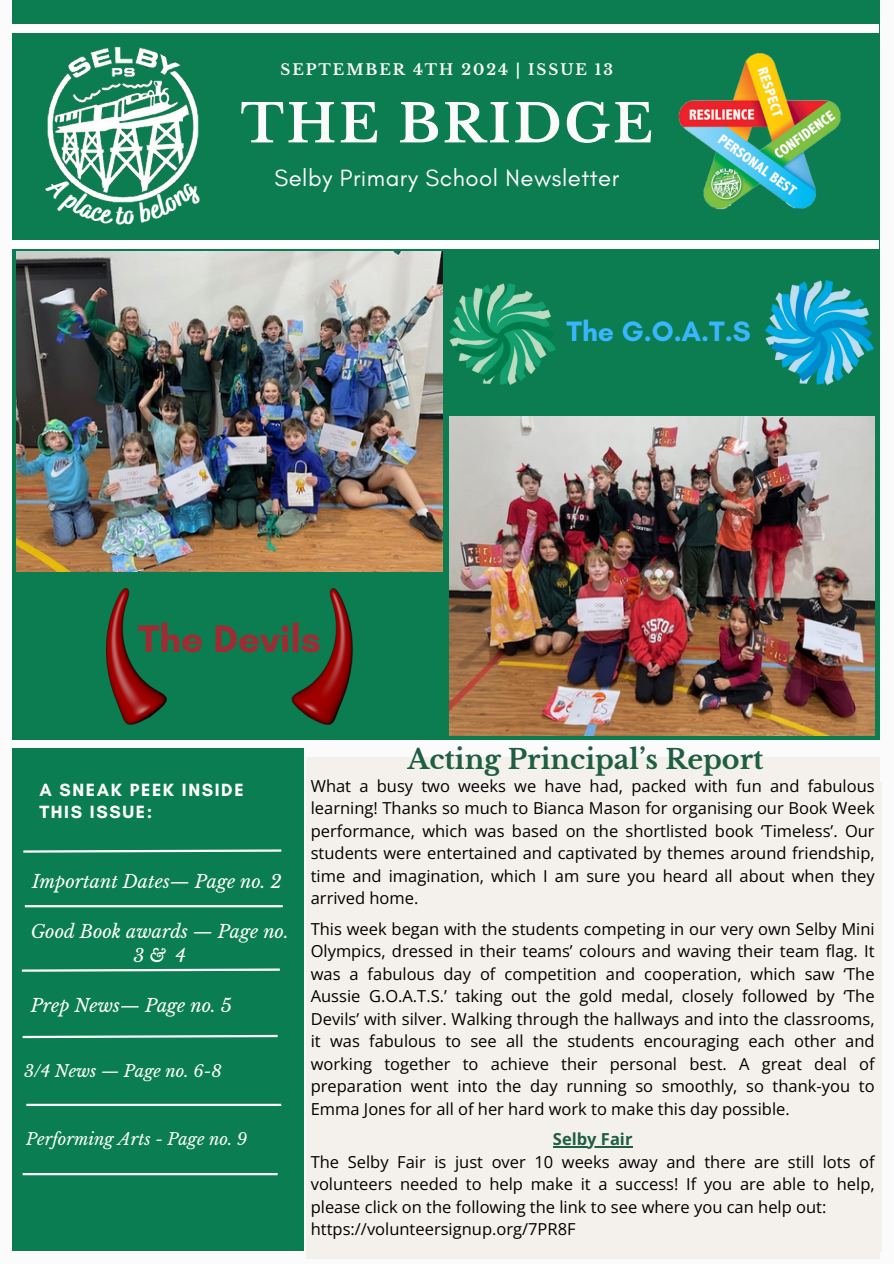
<style>
.page{position:relative;width:894px;height:1264px;background:#fff}
.page>*{position:absolute;margin:0;border:0;box-sizing:border-box;transform-origin:0 0}
.t1{font:700 52.5px "Libre Baskerville";letter-spacing:.05em;color:#fbfbfb}
.t2{font:700 39px "Glacial Indifference";color:#9f2c32}
.t3{font:700 28.5px "Glacial Indifference";color:#38b6ff}
.t4{font:700 27px "Libre Baskerville";color:#1e5e41}
.t5{font:24px "Glacial Indifference";letter-spacing:.02em;color:#fbfbfb}
.t6{font:italic 18px/24.8px "Libre Baskerville";color:#fff;text-align:center}
.t7{font:700 18px/22.5px "Glacial Indifference";letter-spacing:.09em;color:#fff}
.t8{font:16.5px/22.5px "Open Sans";color:#000;text-align:justify}
.t9{font:italic 16.5px "Libre Baskerville";color:#fff}
.t10{font:700 15px "Libre Baskerville";letter-spacing:.13em;color:#fbfbfb}
.s1{font-weight:700;color:#1e5e41}
</style>
<div class="page">
<div style="left:0;top:0;width:893px;height:1263px;background:#fbfbfb"></div>
<div style="left:12px;top:0;width:866px;height:740px;background:#0c7c51"></div>
<div style="left:12px;top:748px;width:291px;height:502px;background:#0a7d52"></div>
<svg style="left:23px;top:849px;width:259px;height:4px"></svg>
<hr style="left:25px;top:905px;width:258px;height:2px;background:#fff">
<svg style="left:21px;top:968px;width:259px;height:4px"></svg>
<hr style="left:26px;top:1103px;width:255px;height:2px;background:#fff">
<img style="left:678px;top:53px;width:163px;height:157px">
<div style="left:12px;top:24px;width:866px;height:9px;background:#fff"></div>
<svg style="left:22px;top:1034px;width:256px;height:5px"></svg>
<hr style="left:23px;top:1172px;width:254px;height:3px;background:#fff">
<img style="left:47px;top:47px;width:152px;height:127px">
<div style="left:12px;top:240px;width:866px;height:8px;background:#fff"></div>
<div style="left:306px;top:757px;width:572px;height:501px;background:#f4f1ec"></div>
<hr style="left:553px;top:1146px;width:79px;height:1px;background:#1e5e41">
<img style="left:449px;top:416px;width:424px;height:319px">
<img style="left:17px;top:252px;width:425px;height:319px">
<img style="left:107px;top:588px;width:245px;height:136px">
<img style="left:765px;top:280px;width:108px;height:104px">
<img style="left:449px;top:283px;width:106px;height:102px">
<svg style="left:63px;top:174px;width:119px;height:29px"></svg>
<h4 class="t10" style="left:280px;top:60px;width:334px">SEPTEMBER 4TH 2024 | ISSUE 13</h4>
<p class="t1" style="left:240px;top:91px;width:414px">THE BRIDGE</p>
<h3 class="t5" style="left:274px;top:163px;width:346px">Selby Primary School Newsletter</h3>
<h3 class="t3" style="left:566px;top:314px;width:186px">The G.O.A.T.S</h3>
<h2 class="t2" style="left:138px;top:615px;width:184px">The Devils</h2>
<h6 class="t4" style="left:407px;top:743px;width:357px">Acting Principal’s Report</h6>
<h6 class="t7" style="left:39px;top:778px;width:206px">A SNEAK PEEK INSIDE<br>THIS ISSUE:</h6>
<h6 class="t6" style="left:32px;top:868px;width:251px">Important Dates— Page no. 2</h6>
<p class="t6" style="left:31px;top:918px;width:259px">Good Book awards — Page no.<br>3&amp; 4</p>
<h6 class="t6" style="left:31px;top:993px;width:202px">Prep News— Page no. 5</h6>
<h1 class="t9" style="left:24px;top:1060px;width:199px">3/4 News — Page no. 6-8</h1>
<p class="t9" style="left:26px;top:1129px;width:222px">Performing Arts - Page no. 9</p>
<p class="t8" style="left:311px;top:774px;width:565px">What a busy two weeks we have had, packed with fun and fabulous learning! Thanks so much to Bianca Mason for organising our Book Week performance, which was based on the shortlisted book ‘Timeless’. Our students were entertained and captivated by themes around friendship, time and imagination, which I am sure you heard all about when they arrived home.</p>
<p class="t8" style="left:311px;top:917px;width:565px">This week began with the students competing in our very own Selby Mini Olympics, dressed in their teams’ colours and waving their team flag. It was a fabulous day of competition and cooperation, which saw ‘The Aussie G.O.A.T.S.’ taking out the gold medal, closely followed by ‘The Devils’ with silver. Walking through the hallways and into the classrooms, it was fabulous to see all the students encouraging each other and working together to achieve their personal best. A great deal of preparation went into the day running so smoothly, so thank-you to Emma Jones for all of her hard work to make this day possible.</p>
<h2 class="t8" style="left:311px;top:1127px;width:565px;text-align:left;text-indent:242px"><span class="s1">Selby Fair<br></span>The Selby Fair is just over 10 weeks away and there are still lots of volunteers needed to help make it a success! If you are able to help, please click on the following the link to see where you can help out: https://volunteersignup.org/7PR8F</h2>
</div>
